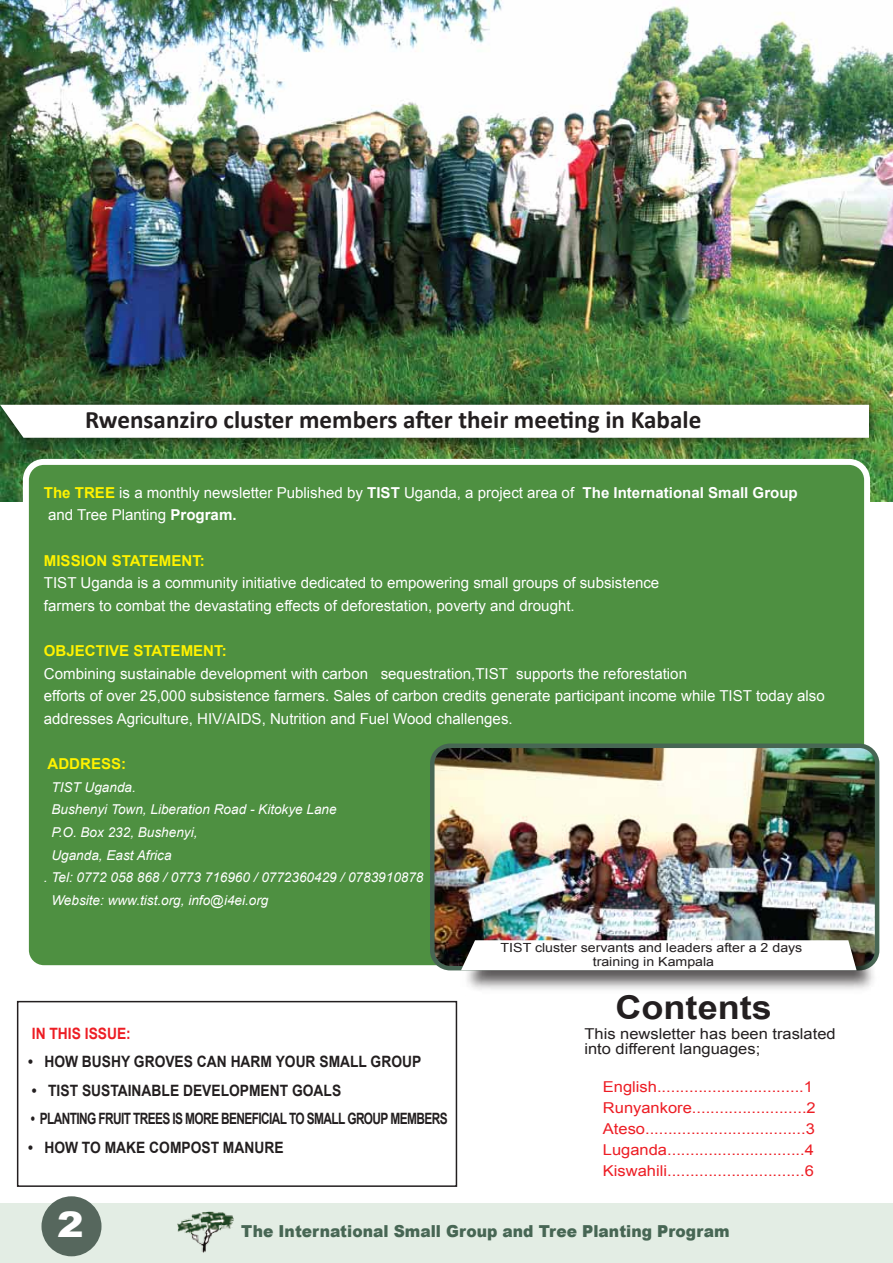
<style>
.page{position:relative;width:893px;height:1263px;background:#fff}
.page>*{position:absolute;margin:0;border:0;box-sizing:border-box;transform-origin:0 0}
.t1{font:900 35.25px "Arial";color:#fff;scale:1.13 1}
.t2{font:700 32.85px "Arial";color:#231f20;scale:1.1 1}
.t3{font:700 25.2px "Calibri";color:#231f20}
.t4{font:900 16.5px "Arial";color:#476654;scale:.94 1}
.t5{font:700 15.6px "Arial";color:#231f20;scale:.88 1}
.t6{font:700 15.6px "Arial";letter-spacing:-.05em;color:#231f20;scale:.76 1}
.t7{font:700 15.6px "Arial";color:#ed1d24;scale:.88 1}
.t8{font:15px/22.6px "Arial";color:#fff}
.t9{font:15px/21px "Arial";color:#ed1d24;scale:1.1 1}
.t10{font:15px/15px "Arial";color:#231f20;scale:1.1 1}
.t11{font:700 15px "Arial";color:#fff200}
.t12{font:italic 13.5px "Arial";color:#fff}
.t13{font:12.6px/13.8px "Arial";color:#231f20;text-align:center;scale:1.13 1}
.s1{font-weight:700;color:#fff200}
.s2{font-weight:700}
</style>
<div class="page">
<img style="left:0;top:0;width:893px;height:502px">
<img style="left:0;top:382px;width:892px;height:78px">
<svg style="left:0;top:405px;width:869px;height:33px"></svg>
<div style="left:17px;top:1001px;width:440px;height:186px;border:2px solid #231f20"></div>
<div style="left:0;top:1203px;width:893px;height:60px;background:#e3ede4"></div>
<div style="left:41px;top:1196px;width:60px;height:60px;background:#56675d;border-radius:50%"></div>
<img style="left:177px;top:1212px;width:57px;height:41px">
<div style="left:26px;top:462px;width:841px;height:506px;background:#4e9041;border-radius:18px"></div>
<div style="left:23px;top:459px;width:847px;height:512px;border:6px solid #fff;border-radius:18px"></div>
<img style="left:432px;top:748px;width:442px;height:220px">
<div style="left:430px;top:743px;width:449px;height:227px;border:4px solid #476654;border-radius:18px"></div>
<img style="left:456px;top:935px;width:424px;height:55px">
<div style="left:461px;top:940px;width:395px;height:30px;background:#fff"></div>
<h3 class="t3" style="left:85px;top:403px;width:618px">Rwensanziro cluster members after their meeting in Kabale</h3>
<p class="t8" style="left:44px;top:481px;width:755px"><span class="s1">The TREE</span> is a monthly newsletter Published by <span class="s2">TIST</span> Uganda, a project area of <span class="s2">The International Small Group </span>and Tree Planting <span class="s2">Program.</span></p>
<p class="t11" style="left:44px;top:550px;width:163px">MISSION STATEMENT:</p>
<p class="t8" style="left:44px;top:572px;width:617px">TIST Uganda is a community initiative dedicated to empowering small groups of subsistence farmers to combat the devastating effects of deforestation, poverty and drought.</p>
<p class="t11" style="left:44px;top:641px;width:184px">OBJECTIVE STATEMENT:</p>
<p class="t8" style="left:44px;top:662px;width:782px">Combining sustainable development with carbon sequestration,TIST supports the reforestation<br>efforts of over 25,000 subsistence farmers. Sales of carbon credits generate participant income while TIST today also addresses Agriculture, HIV/AIDS, Nutrition and Fuel Wood challenges.</p>
<p class="t11" style="left:48px;top:754px;width:80px">ADDRESS:</p>
<p class="t12" style="left:51px;top:778px;width:86px">TIST Uganda.</p>
<p class="t12" style="left:51px;top:801px;width:287px">Bushenyi Town, Liberation Road - Kitokye Lane</p>
<p class="t12" style="left:51px;top:823px;width:148px">P.O. Box 232, Bushenyi,</p>
<p class="t12" style="left:51px;top:846px;width:122px">Uganda, East Africa</p>
<p class="t12" style="left:44px;top:869px;width:381px">. Tel: 0772 058 868 / 0773 716960 / 0772360429 / 0783910878</p>
<p class="t12" style="left:51px;top:891px;width:219px">Website: www.tist.org, info@i4ei.org</p>
<p class="t13" style="left:501px;top:941px;width:269px">TIST cluster servants and leaders after a 2 days training in Kampala</p>
<p class="t7" style="left:32px;top:1023px;width:114px">IN THIS ISSUE:</p>
<p class="t5" style="left:28px;top:1051px;width:448px">• HOW BUSHY GROVES CAN HARM YOUR SMALL GROUP</p>
<p class="t5" style="left:32px;top:1080px;width:353px">• TIST SUSTAINABLE DEVELOPMENT GOALS</p>
<p class="t6" style="left:31px;top:1108px;width:550px">• PLANTING FRUIT TREES IS MORE BENEFICIAL TO SMALL GROUP MEMBERS</p>
<p class="t5" style="left:28px;top:1137px;width:292px">• HOW TO MAKE COMPOST MANURE</p>
<h2 class="t2" style="left:615px;top:985px;width:144px">Contents</h2>
<p class="t10" style="left:584px;top:1026px;width:230px">This newsletter has been traslated into different languages;</p>
<p class="t9" style="left:603px;top:1077px;width:195px">English................................1<br>Runyankore.........................2<br>Ateso...................................3<br>Luganda..............................4<br>Kiswahili..............................6</p>
<h1 class="t1" style="left:57px;top:1198px;width:25px">2</h1>
<p class="t4" style="left:241px;top:1219px;width:521px">The International Small Group and Tree Planting Program</p>
</div>
